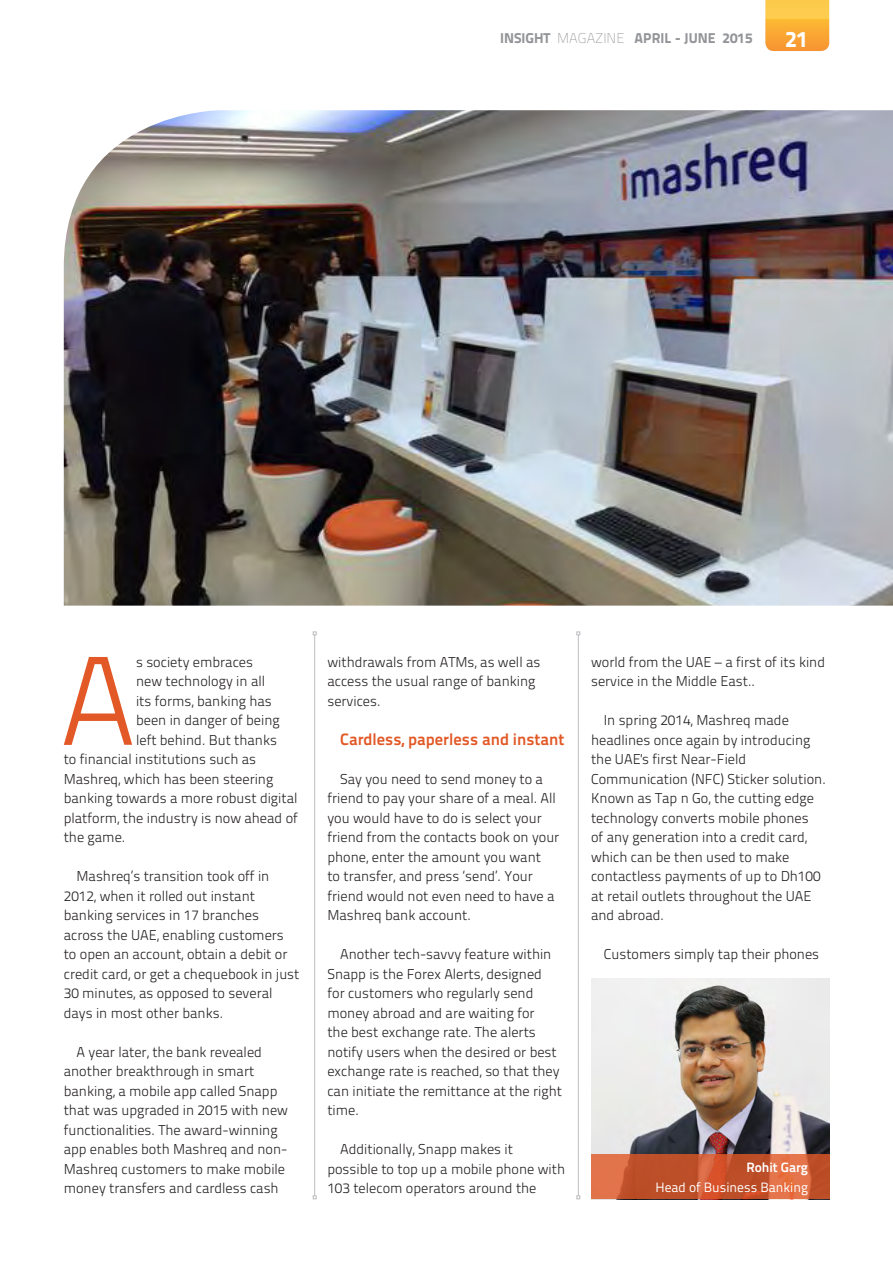
<style>
.page{position:relative;width:893px;height:1263px;background:#fff}
.page>*{position:absolute;margin:0;border:0;box-sizing:border-box;transform-origin:0 0}
.Body_Copy_Drop-Cap_5{font:300 126.15px "Titillium Text 22 L";color:#e25826}
.t1{font:800 22.5px "Titillium Text 22 L";color:#fff}
.Body_Copy_Light{font:700 16.5px "Titillium Text 22 L";color:#e25826}
.Body_Copy_Light-2{font:300 14.25px/19.5px "Titillium Text 22 L";color:#231f20}
.Body_Copy_Drop-Cap_5-2{font:300 14.25px "Titillium Text 22 L";color:#231f20}
.t2{font:800 14.25px "Titillium Text 22 L";color:#939598}
.Caption_Normal{font:13.5px/19.5px "Titillium Text 22 L";color:#fff;text-align:right}
.s1{font-weight:100}
.s2{font-weight:700}
</style>
<div class="page">
<svg style="left:765px;top:0;width:64px;height:51px;background:#fbb53f"></svg>
<img style="left:64px;top:110px;width:829px;height:496px">
<img style="left:591px;top:978px;width:238px;height:176px">
<hr style="left:314px;top:635px;width:1px;height:561px;background:#bcbdc0">
<svg style="left:313px;top:631px;width:4px;height:4px"></svg>
<svg style="left:313px;top:1195px;width:4px;height:4px"></svg>
<hr style="left:578px;top:635px;width:1px;height:561px;background:#bcbdc0">
<svg style="left:576px;top:631px;width:4px;height:4px"></svg>
<svg style="left:576px;top:1195px;width:4px;height:4px"></svg>
<svg style="left:591px;top:1154px;width:238px;height:45px;background:#cb5a33"></svg>
<p class="t2" style="left:500px;top:27px;width:254px">INSIGHT <span class="s1">MAGAZINE</span> APRIL - JUNE 2015</p>
<h2 class="t1" style="left:785px;top:21px;width:25px">21</h2>
<p class="Body_Copy_Drop-Cap_5" style="left:60px;top:608px;width:78px">A</p>
<p class="Body_Copy_Drop-Cap_5-2" style="left:136px;top:651px;width:118px">s society embraces</p>
<p class="Body_Copy_Drop-Cap_5-2" style="left:136px;top:671px;width:131px">new technology in all</p>
<p class="Body_Copy_Drop-Cap_5-2" style="left:136px;top:690px;width:137px">its forms, banking has</p>
<p class="Body_Copy_Drop-Cap_5-2" style="left:136px;top:710px;width:145px">been in danger of being</p>
<p class="Body_Copy_Drop-Cap_5-2" style="left:136px;top:729px;width:142px">left behind. But thanks</p>
<p class="Body_Copy_Drop-Cap_5-2" style="left:64px;top:749px;width:194px">to financial institutions such as</p>
<p class="Body_Copy_Drop-Cap_5-2" style="left:64px;top:768px;width:211px">Mashreq, which has been steering</p>
<p class="Body_Copy_Drop-Cap_5-2" style="left:64px;top:788px;width:235px">banking towards a more robust digital</p>
<p class="Body_Copy_Drop-Cap_5-2" style="left:64px;top:807px;width:236px">platform, the industry is now ahead of</p>
<p class="Body_Copy_Drop-Cap_5-2" style="left:64px;top:827px;width:63px">the game.</p>
<p class="Body_Copy_Light-2" style="left:64px;top:866px;width:237px;text-indent:13px">Mashreq’s transition took off in 2012, when it rolled out instant banking services in 17 branches across the UAE, enabling customers to open an account, obtain a debit or credit card, or get a chequebook in just 30 minutes, as opposed to several days in most other banks.</p>
<p class="Body_Copy_Light-2" style="left:64px;top:1041px;width:226px;text-indent:13px">A year later, the bank revealed another breakthrough in smart banking, a mobile app called Snapp that was upgraded in 2015 with new functionalities. The award-winning app enables both Mashreq and non-Mashreq customers to make mobile money transfers and cardless cash</p>
<p class="Body_Copy_Light-2" style="left:327px;top:651px;width:214px">withdrawals from ATMs, as well as access the usual range of banking services.</p>
<p class="Body_Copy_Light" style="left:340px;top:726px;width:226px">Cardless, paperless and instant</p>
<p class="Body_Copy_Light-2" style="left:327px;top:768px;width:233px;text-indent:13px">Say you need to send money to a friend to pay your share of a meal. All you would have to do is select your friend from the contacts book on your phone, enter the amount you want<br>to transfer, and press ‘send’. Your friend would not even need to have a<br>Mashreq bank account.</p>
<p class="Body_Copy_Light-2" style="left:327px;top:944px;width:236px;text-indent:13px">Another tech-savvy feature within<br>Snapp is the Forex Alerts, designed for customers who regularly send money abroad and are waiting for<br>the best exchange rate. The alerts notify users when the desired or best exchange rate is reached, so that they can initiate the remittance at the right time.</p>
<p class="Body_Copy_Light-2" style="left:327px;top:1139px;width:239px;text-indent:13px">Additionally, Snapp makes it possible to top up a mobile phone with<br>103 telecom operators around the</p>
<p class="Body_Copy_Light-2" style="left:591px;top:651px;width:235px">world from the UAE – a first of its kind service in the Middle East..</p>
<p class="Body_Copy_Light-2" style="left:591px;top:710px;width:236px;text-indent:13px">In spring 2014, Mashreq made headlines once again by introducing the UAE's first Near-Field<br>Communication (NFC) Sticker solution.<br>Known as Tap n Go, the cutting edge technology converts mobile phones<br>of any generation into a credit card, which can be then used to make contactless payments of up to Dh100 at retail outlets throughout the UAE and abroad.</p>
<p class="Body_Copy_Light-2" style="left:604px;top:944px;width:217px">Customers simply tap their phones</p>
<p class="Caption_Normal" style="left:655px;top:1157px;width:154px"><span class="s2">Rohit Garg<br></span>Head of Business Banking</p>
</div>
